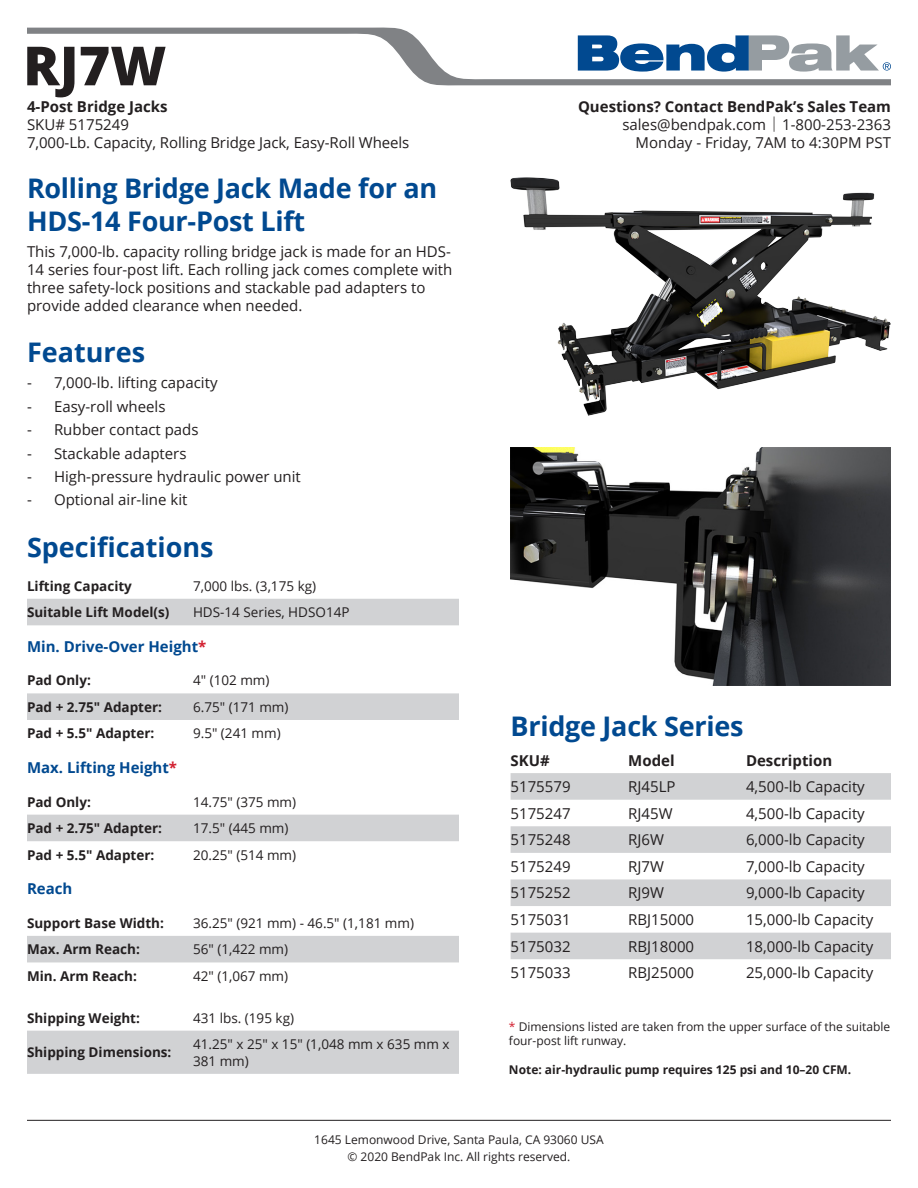
<style>
.page{position:relative;width:918px;height:1188px;background:#fff}
.page>*{position:absolute;margin:0;border:0;box-sizing:border-box;transform-origin:0 0}
.t1{font:800 54px "Open Sans";color:#231f20}
.t2{font:700 27px/32.4px "Open Sans";letter-spacing:-.01em;color:#014990}
.t3{font:15px/18px "Open Sans";color:#231f20}
.t4{font:700 15px "Open Sans";color:#231f20}
.t5{font:700 15px "Open Sans";color:#014990}
.t6{font:13.5px/16.2px "Open Sans";color:#231f20}
.t7{font:700 13.5px "Open Sans";color:#231f20}
.t8{font:12px/14.4px "Open Sans";color:#231f20}
.t9{font:700 12px "Open Sans";color:#231f20}
.s1{color:#d22030}
.s2{font-weight:300}
</style>
<div class="page">
<img style="left:511px;top:178px;width:380px;height:238px">
<svg style="left:27px;top:27px;width:864px;height:58px"></svg>
<hr style="left:27px;top:1120px;width:864px;height:1px;background:#231f20">
<svg style="left:578px;top:35px;width:313px;height:37px"></svg>
<svg style="left:511px;top:773px;width:380px;height:186px;fill:#d1d2d4"></svg>
<img style="left:511px;top:448px;width:380px;height:237px">
<div style="left:27px;top:599px;width:432px;height:26px;background:#d1d2d4"></div>
<div style="left:27px;top:693px;width:432px;height:27px;background:#d1d2d4"></div>
<div style="left:27px;top:815px;width:432px;height:26px;background:#d1d2d4"></div>
<div style="left:27px;top:936px;width:432px;height:26px;background:#d1d2d4"></div>
<div style="left:27px;top:1031px;width:432px;height:43px;background:#d1d2d4"></div>
<p class="t1" style="left:23px;top:25px;width:145px">RJ7W</p>
<p class="t4" style="left:27px;top:96px;width:142px">4-Post Bridge Jacks</p>
<p class="t3" style="left:27px;top:115px;width:104px">SKU# 5175249</p>
<p class="t3" style="left:27px;top:133px;width:384px">7,000-Lb. Capacity, Rolling Bridge Jack, Easy-Roll Wheels</p>
<p class="t2" style="left:27px;top:172px;width:412px">Rolling Bridge Jack Made for an<br>HDS-14 Four-Post Lift</p>
<p class="t3" style="left:27px;top:243px;width:427px">This 7,000-lb. capacity rolling bridge jack is made for an HDS-14 series four-post lift. Each rolling jack comes complete with three safety-lock positions and stackable pad adapters to provide added clearance when needed.</p>
<p class="t2" style="left:27px;top:335px;width:120px">Features</p>
<p class="t3" style="left:27px;top:374px;width:192px">- 7,000-lb. lifting capacity</p>
<p class="t3" style="left:27px;top:397px;width:140px">- Easy-roll wheels</p>
<p class="t3" style="left:27px;top:420px;width:173px">- Rubber contact pads</p>
<p class="t3" style="left:27px;top:444px;width:161px">- Stackable adapters</p>
<p class="t3" style="left:27px;top:467px;width:275px">- High-pressure hydraulic power unit</p>
<p class="t3" style="left:27px;top:491px;width:162px">- Optional air-line kit</p>
<p class="t2" style="left:27px;top:531px;width:188px">Specifications</p>
<p class="t7" style="left:27px;top:576px;width:107px">Lifting Capacity</p>
<p class="t6" style="left:193px;top:577px;width:125px">7,000 lbs. (3,175 kg)</p>
<p class="t7" style="left:27px;top:603px;width:144px">Suitable Lift Model(s)</p>
<p class="t6" style="left:193px;top:604px;width:158px">HDS-14 Series, HDSO14P</p>
<p class="t5" style="left:27px;top:636px;width:181px">Min. Drive-Over Height<span class="s1">*</span></p>
<p class="t7" style="left:27px;top:671px;width:65px">Pad Only:</p>
<p class="t6" style="left:193px;top:672px;width:78px">4" (102 mm)</p>
<p class="t7" style="left:27px;top:697px;width:137px">Pad + 2.75" Adapter:</p>
<p class="t6" style="left:193px;top:699px;width:97px">6.75" (171 mm)</p>
<p class="t7" style="left:27px;top:724px;width:129px">Pad + 5.5" Adapter:</p>
<p class="t6" style="left:193px;top:725px;width:89px">9.5" (241 mm)</p>
<p class="t5" style="left:27px;top:757px;width:152px">Max. Lifting Height<span class="s1">*</span></p>
<p class="t7" style="left:27px;top:792px;width:65px">Pad Only:</p>
<p class="t6" style="left:193px;top:793px;width:105px">14.75" (375 mm)</p>
<p class="t7" style="left:27px;top:819px;width:137px">Pad + 2.75" Adapter:</p>
<p class="t6" style="left:193px;top:820px;width:97px">17.5" (445 mm)</p>
<p class="t7" style="left:27px;top:845px;width:129px">Pad + 5.5" Adapter:</p>
<p class="t6" style="left:193px;top:846px;width:105px">20.25" (514 mm)</p>
<p class="t5" style="left:27px;top:878px;width:47px">Reach</p>
<p class="t7" style="left:27px;top:913px;width:138px">Support Base Width:</p>
<p class="t6" style="left:193px;top:914px;width:223px">36.25" (921 mm) - 46.5" (1,181 mm)</p>
<p class="t7" style="left:27px;top:940px;width:114px">Max. Arm Reach:</p>
<p class="t6" style="left:193px;top:941px;width:97px">56" (1,422 mm)</p>
<p class="t7" style="left:27px;top:966px;width:111px">Min. Arm Reach:</p>
<p class="t6" style="left:193px;top:968px;width:97px">42" (1,067 mm)</p>
<p class="t7" style="left:27px;top:1008px;width:114px">Shipping Weight:</p>
<p class="t6" style="left:193px;top:1009px;width:103px">431 lbs. (195 kg)</p>
<p class="t7" style="left:27px;top:1043px;width:146px">Shipping Dimensions:</p>
<p class="t6" style="left:193px;top:1036px;width:258px">41.25" x 25" x 15" (1,048 mm x 635 mm x<br>381 mm)</p>
<p class="t4" style="left:578px;top:96px;width:314px">Questions? Contact BendPak’s Sales Team</p>
<p class="t3" style="left:622px;top:115px;width:270px">sales@bendpak.com <span class="s2">|</span> 1-800-253-2363</p>
<p class="t3" style="left:636px;top:133px;width:257px">Monday - Friday, 7AM to 4:30PM PST</p>
<p class="t2" style="left:511px;top:709px;width:234px">Bridge Jack Series</p>
<p class="t4" style="left:511px;top:750px;width:41px">SKU#</p>
<p class="t4" style="left:628px;top:750px;width:48px">Model</p>
<p class="t4" style="left:746px;top:750px;width:88px">Description</p>
<p class="t3" style="left:511px;top:777px;width:62px">5175579</p>
<p class="t3" style="left:628px;top:777px;width:49px">RJ45LP</p>
<p class="t3" style="left:746px;top:777px;width:120px">4,500-lb Capacity</p>
<p class="t3" style="left:511px;top:804px;width:62px">5175247</p>
<p class="t3" style="left:628px;top:804px;width:46px">RJ45W</p>
<p class="t3" style="left:746px;top:804px;width:120px">4,500-lb Capacity</p>
<p class="t3" style="left:511px;top:830px;width:62px">5175248</p>
<p class="t3" style="left:628px;top:830px;width:37px">RJ6W</p>
<p class="t3" style="left:746px;top:830px;width:120px">6,000-lb Capacity</p>
<p class="t3" style="left:511px;top:857px;width:62px">5175249</p>
<p class="t3" style="left:628px;top:857px;width:37px">RJ7W</p>
<p class="t3" style="left:746px;top:857px;width:120px">7,000-lb Capacity</p>
<p class="t3" style="left:511px;top:884px;width:62px">5175252</p>
<p class="t3" style="left:628px;top:884px;width:37px">RJ9W</p>
<p class="t3" style="left:746px;top:884px;width:120px">9,000-lb Capacity</p>
<p class="t3" style="left:511px;top:910px;width:62px">5175031</p>
<p class="t3" style="left:628px;top:910px;width:67px">RBJ15000</p>
<p class="t3" style="left:746px;top:910px;width:129px">15,000-lb Capacity</p>
<p class="t3" style="left:511px;top:937px;width:62px">5175032</p>
<p class="t3" style="left:628px;top:937px;width:67px">RBJ18000</p>
<p class="t3" style="left:746px;top:937px;width:129px">18,000-lb Capacity</p>
<p class="t3" style="left:511px;top:963px;width:62px">5175033</p>
<p class="t3" style="left:628px;top:963px;width:67px">RBJ25000</p>
<p class="t3" style="left:746px;top:963px;width:129px">25,000-lb Capacity</p>
<p class="t8" style="left:509px;top:1019px;width:383px"><span class="s1">*</span> Dimensions listed are taken from the upper surface of the suitable four-post lift runway.</p>
<p class="t9" style="left:509px;top:1061px;width:344px">Note: air-hydraulic pump requires 125 psi and 10–20 CFM.</p>
<p class="t8" style="left:314px;top:1132px;width:291px">1645 Lemonwood Drive, Santa Paula, CA 93060 USA</p>
<p class="t8" style="left:348px;top:1149px;width:224px">© 2020 BendPak Inc. All rights reserved.</p>
</div>
